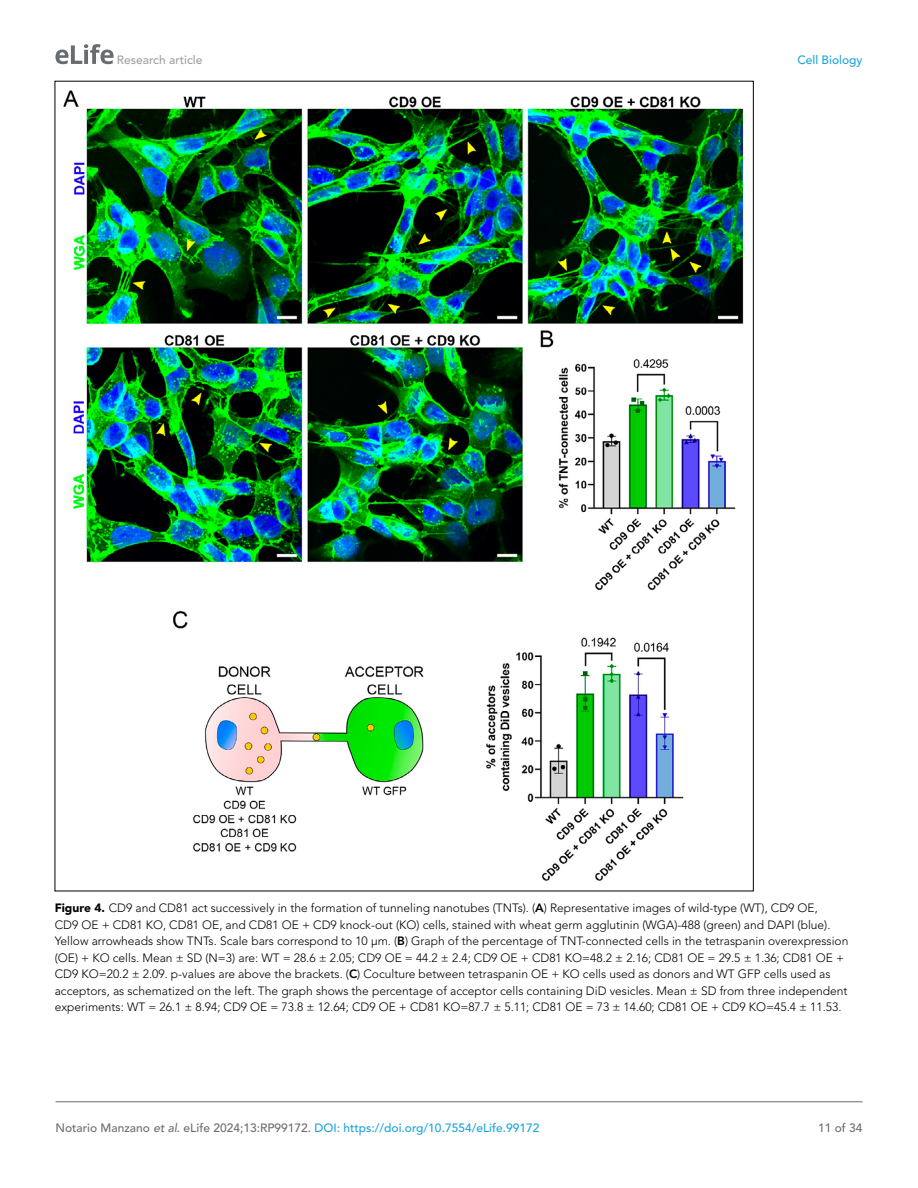
<style>
.page{position:relative;width:918px;height:1188px;background:#fff}
.page>*{position:absolute;margin:0;border:0;box-sizing:border-box;transform-origin:0 0}
.t1{font:300 12px/16.5px "Avenir LT Std";color:#000}
.t2{font:500 12px "Avenir LT Std";color:#1ea4d7}
.t3{font:500 12px "Avenir LT Std";color:#a3a09f}
.t4{font:500 12px "Avenir LT Std";color:#6e6e70}
.s1{font-weight:900}
.s2{font-weight:800}
.s3{color:#6e6e70}
.s4{font-style:italic;color:#6e6e70}
</style>
<div class="page">
<svg style="left:55px;top:44px;width:59px;height:20px"></svg>
<hr style="left:56px;top:1101px;width:806px;height:1px;background:#6e6e70">
<img style="left:64px;top:90px;width:680px;height:791px">
<p class="t3" style="left:117px;top:53px;width:87px">Research article</p>
<p class="t2" style="left:797px;top:53px;width:67px">Cell Biology</p>
<p class="t1" style="left:55px;top:900px;width:795px"><span class="s1">Figure 4.</span> CD9 and CD81 act successively in the formation of tunneling nanotubes (TNTs). (<span class="s2">A</span>) Representative images of wild-type (WT), CD9 OE,<br>CD9 OE + CD81 KO, CD81 OE, and CD81 OE + CD9 knock-out (KO) cells, stained with wheat germ agglutinin (WGA)-488 (green) and DAPI (blue).<br>Yellow arrowheads show TNTs. Scale bars correspond to 10 µm. (<span class="s2">B</span>) Graph of the percentage of TNT-connected cells in the tetraspanin overexpression (OE) + KO cells. Mean ± SD (N=3) are: WT = 28.6 ± 2.05; CD9 OE = 44.2 ± 2.4; CD9 OE + CD81 KO=48.2 ± 2.16; CD81 OE = 29.5 ± 1.36; CD81 OE + CD9 KO=20.2 ± 2.09. p-values are above the brackets. (<span class="s2">C</span>) Coculture between tetraspanin OE + KO cells used as donors and WT GFP cells used as acceptors, as schematized on the left. The graph shows the percentage of acceptor cells containing DiD vesicles. Mean ± SD from three independent experiments: WT = 26.1 ± 8.94; CD9 OE = 73.8 ± 12.64; CD9 OE + CD81 KO=87.7 ± 5.11; CD81 OE = 73 ± 14.60; CD81 OE + CD9 KO=45.4 ± 11.53.</p>
<p class="t2" style="left:56px;top:1121px;width:485px"><span class="s3">Notario Manzano</span> <span class="s4">et al</span><span class="s3">. eLife 2024;13:RP99172.</span> DOI: https://doi.org/10.7554/eLife.99172</p>
<p class="t4" style="left:818px;top:1121px;width:46px">11 of 34</p>
</div>
